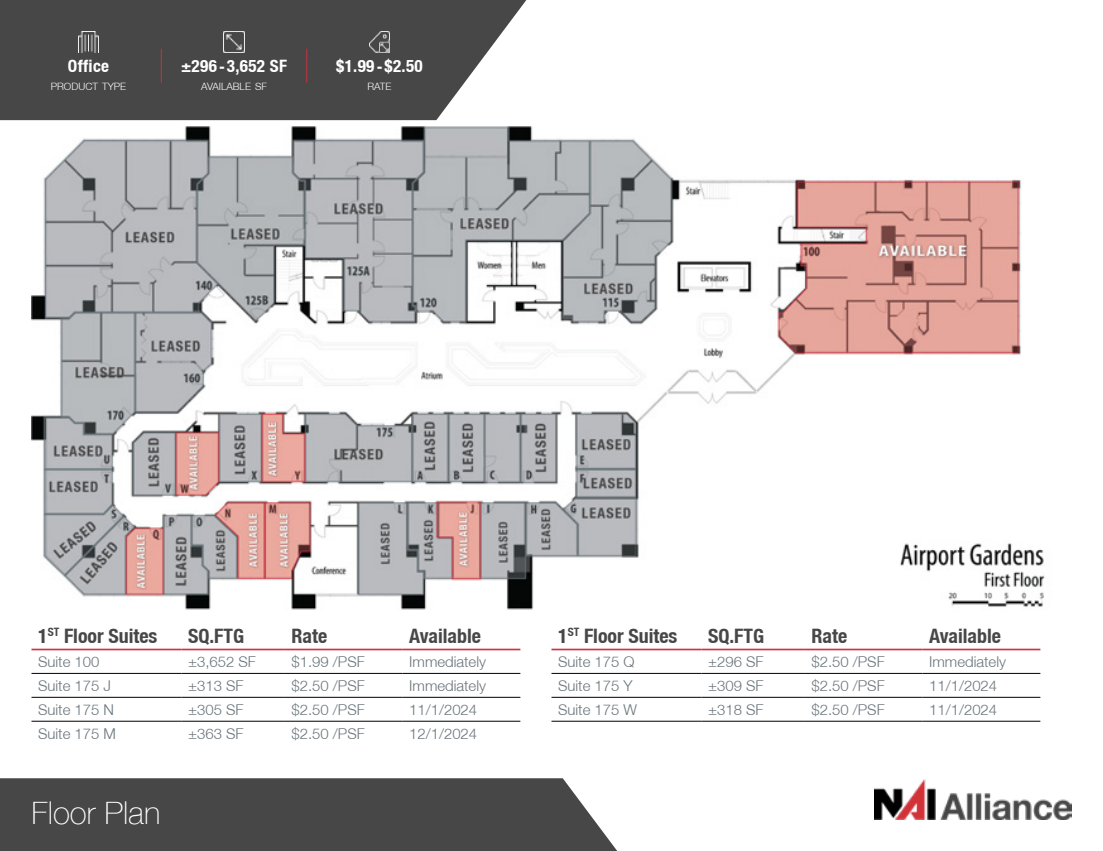
<style>
.page{position:relative;width:1103px;height:851px;background:#fff}
.page>*{position:absolute;margin:0;border:0;box-sizing:border-box;transform-origin:0 0}
.t1{font:100 31.5px "Helvetica Neue LT";color:#fff}
.t2{font:700 condensed 19.95px "Helvetica Neue LT";color:#474747}
.t3{font:700 condensed 17.15px "Helvetica Neue LT";letter-spacing:.02em;color:#fff}
.t4{font:300 14.88px "Helvetica Neue LT";color:#69747a}
.t5{font:300 10.15px "Helvetica Neue LT";color:#fff}
</style>
<div class="page">
<img style="left:32px;top:127px;width:1013px;height:483px">
<hr style="left:32px;top:648px;width:149px;height:2px;background:#cf2f40">
<hr style="left:181px;top:648px;width:104px;height:2px;background:#cf2f40">
<hr style="left:285px;top:648px;width:117px;height:2px;background:#cf2f40">
<hr style="left:402px;top:648px;width:118px;height:2px;background:#cf2f40">
<hr style="left:32px;top:673px;width:149px;height:1px;background:#000">
<hr style="left:181px;top:673px;width:104px;height:1px;background:#000">
<hr style="left:285px;top:673px;width:117px;height:1px;background:#000">
<hr style="left:402px;top:673px;width:118px;height:1px;background:#000">
<hr style="left:32px;top:697px;width:149px;height:1px;background:#000">
<hr style="left:181px;top:697px;width:104px;height:1px;background:#000">
<hr style="left:285px;top:697px;width:117px;height:1px;background:#000">
<hr style="left:402px;top:697px;width:118px;height:1px;background:#000">
<hr style="left:32px;top:721px;width:149px;height:1px;background:#000">
<hr style="left:181px;top:721px;width:104px;height:1px;background:#000">
<hr style="left:285px;top:721px;width:117px;height:1px;background:#000">
<hr style="left:402px;top:721px;width:118px;height:1px;background:#000">
<hr style="left:551px;top:648px;width:150px;height:2px;background:#cf2f40">
<hr style="left:701px;top:648px;width:104px;height:2px;background:#cf2f40">
<hr style="left:805px;top:648px;width:117px;height:2px;background:#cf2f40">
<hr style="left:922px;top:648px;width:118px;height:2px;background:#cf2f40">
<hr style="left:551px;top:673px;width:150px;height:1px;background:#000">
<hr style="left:701px;top:673px;width:104px;height:1px;background:#000">
<hr style="left:805px;top:673px;width:117px;height:1px;background:#000">
<hr style="left:922px;top:673px;width:118px;height:1px;background:#000">
<hr style="left:551px;top:697px;width:150px;height:1px;background:#000">
<hr style="left:701px;top:697px;width:104px;height:1px;background:#000">
<hr style="left:805px;top:697px;width:117px;height:1px;background:#000">
<hr style="left:922px;top:697px;width:118px;height:1px;background:#000">
<hr style="left:551px;top:721px;width:150px;height:1px;background:#000">
<hr style="left:701px;top:721px;width:104px;height:1px;background:#000">
<hr style="left:805px;top:721px;width:117px;height:1px;background:#000">
<hr style="left:922px;top:721px;width:118px;height:1px;background:#000">
<div style="left:0;top:778px;width:617px;height:72px;background:#474748"></div>
<img style="left:874px;top:779px;width:197px;height:40px">
<svg style="left:0;top:0;width:527px;height:120px;background:#575758"></svg>
<hr style="left:306px;top:49px;width:1px;height:34px;background:#cf2f40">
<hr style="left:161px;top:49px;width:1px;height:34px;background:#cf2f40">
<img style="left:369px;top:32px;width:21px;height:20px">
<img style="left:224px;top:32px;width:20px;height:20px">
<img style="left:78px;top:32px;width:21px;height:20px">
<p class="t3" style="left:68px;top:56px;width:43px">Office</p>
<p class="t5" style="left:51px;top:80px;width:77px">PRODUCT TYPE</p>
<p class="t3" style="left:181px;top:56px;width:107px">±296 - 3,652 SF</p>
<p class="t5" style="left:201px;top:80px;width:67px">AVAILABLE SF</p>
<p class="t3" style="left:336px;top:56px;width:88px">$1.99 - $2.50</p>
<p class="t5" style="left:367px;top:80px;width:26px">RATE</p>
<h2 class="t2" style="left:38px;top:623px;width:121px">1<sup>ST</sup> Floor Suites</h2>
<h2 class="t2" style="left:188px;top:623px;width:57px">SQ.FTG</h2>
<h2 class="t2" style="left:291px;top:623px;width:37px">Rate</h2>
<h2 class="t2" style="left:409px;top:623px;width:73px">Available</h2>
<p class="t4" style="left:38px;top:652px;width:63px">Suite 100</p>
<p class="t4" style="left:188px;top:652px;width:69px">±3,652 SF</p>
<p class="t4" style="left:291px;top:652px;width:75px">$1.99 /PSF</p>
<p class="t4" style="left:409px;top:652px;width:78px">Immediately</p>
<p class="t4" style="left:38px;top:676px;width:74px">Suite 175 J</p>
<p class="t4" style="left:188px;top:676px;width:57px">±313 SF</p>
<p class="t4" style="left:291px;top:676px;width:75px">$2.50 /PSF</p>
<p class="t4" style="left:409px;top:676px;width:78px">Immediately</p>
<p class="t4" style="left:38px;top:700px;width:77px">Suite 175 N</p>
<p class="t4" style="left:188px;top:700px;width:57px">±305 SF</p>
<p class="t4" style="left:291px;top:700px;width:75px">$2.50 /PSF</p>
<p class="t4" style="left:409px;top:700px;width:69px">11/1/2024</p>
<p class="t4" style="left:38px;top:724px;width:79px">Suite 175 M</p>
<p class="t4" style="left:188px;top:724px;width:57px">±363 SF</p>
<p class="t4" style="left:291px;top:724px;width:75px">$2.50 /PSF</p>
<p class="t4" style="left:409px;top:724px;width:69px">12/1/2024</p>
<h1 class="t1" style="left:32px;top:795px;width:130px">Floor Plan</h1>
<h2 class="t2" style="left:558px;top:623px;width:121px">1<sup>ST</sup> Floor Suites</h2>
<h2 class="t2" style="left:708px;top:623px;width:57px">SQ.FTG</h2>
<h2 class="t2" style="left:811px;top:623px;width:37px">Rate</h2>
<h2 class="t2" style="left:929px;top:623px;width:73px">Available</h2>
<p class="t4" style="left:558px;top:652px;width:78px">Suite 175 Q</p>
<p class="t4" style="left:708px;top:652px;width:57px">±296 SF</p>
<p class="t4" style="left:811px;top:652px;width:75px">$2.50 /PSF</p>
<p class="t4" style="left:929px;top:652px;width:78px">Immediately</p>
<p class="t4" style="left:558px;top:676px;width:76px">Suite 175 Y</p>
<p class="t4" style="left:708px;top:676px;width:57px">±309 SF</p>
<p class="t4" style="left:811px;top:676px;width:75px">$2.50 /PSF</p>
<p class="t4" style="left:929px;top:676px;width:69px">11/1/2024</p>
<p class="t4" style="left:558px;top:700px;width:80px">Suite 175 W</p>
<p class="t4" style="left:708px;top:700px;width:57px">±318 SF</p>
<p class="t4" style="left:811px;top:700px;width:75px">$2.50 /PSF</p>
<p class="t4" style="left:929px;top:700px;width:69px">11/1/2024</p>
</div>
